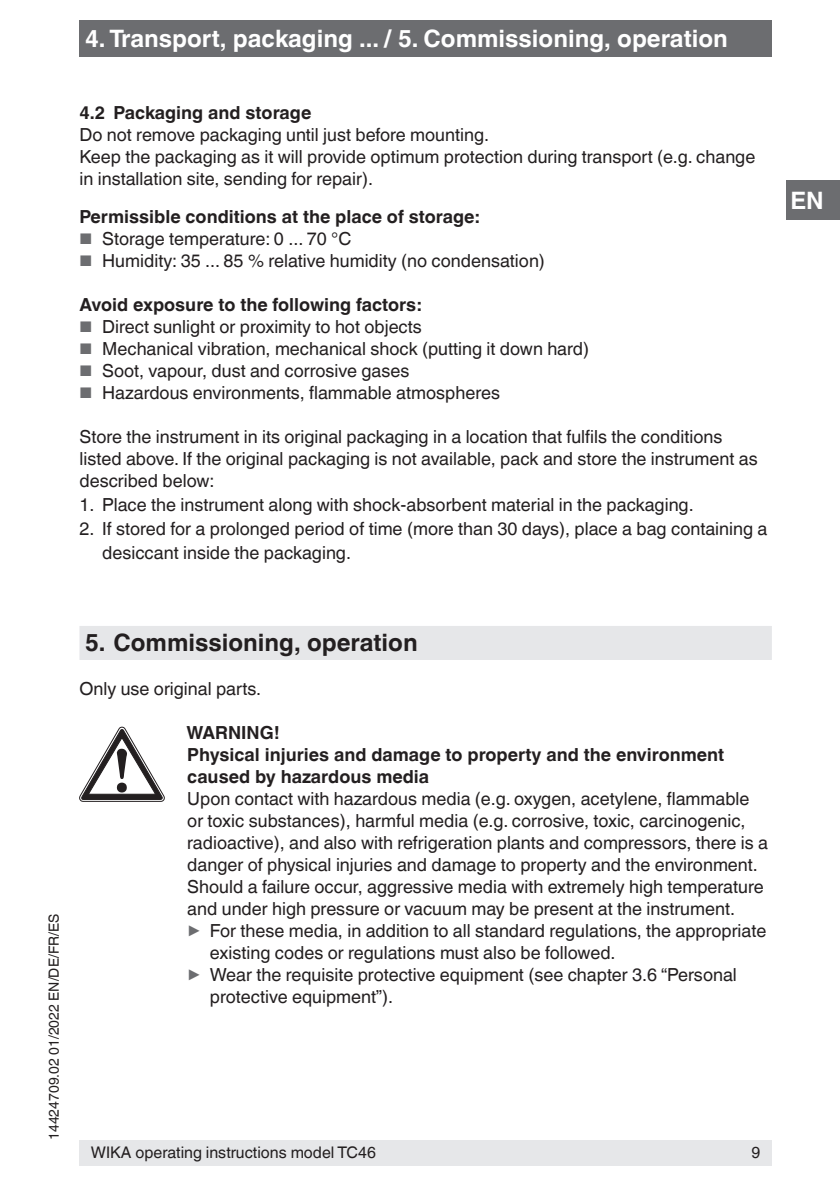
<style>
.page{position:relative;width:840px;height:1191px;background:#fff}
.page>*{position:absolute;margin:0;border:0;box-sizing:border-box;transform-origin:0 0}
.t1{font:700 24px "Helvetica World";color:#fff}
.t2{font:700 24px "Helvetica World";color:#231f20}
.t3{font:18px/22px "Helvetica World";color:#231f20}
.t4{font:700 18px/21.6px "Helvetica World";color:#231f20}
.t5{font:16px "Helvetica World";color:#231f20}
.t6{font:14px "Helvetica World";color:#231f20}
.s1{font-size:15.4px;color:#6c6d70}
.s2{font-size:17.8px;color:#6c6d70}
</style>
<div class="page">
<div style="left:79px;top:1140px;width:692px;height:25px;background:#e6e7e9"></div>
<div style="left:79px;top:20px;width:692px;height:37px;background:#6c6d70"></div>
<div style="left:785px;top:180px;width:54px;height:40px;background:#6c6d70"></div>
<div style="left:79px;top:626px;width:692px;height:34px;background:#e6e7e9"></div>
<svg style="left:79px;top:727px;width:85px;height:74px"></svg>
<h1 class="t1" style="left:85px;top:25px;width:643px">4. Transport, packaging ... / 5. Commissioning, operation</h1>
<p class="t4" style="left:79px;top:102px;width:233px">4.2 Packaging and storage</p>
<p class="t3" style="left:79px;top:124px;width:677px">Do not remove packaging until just before mounting.<br>Keep the packaging as it will provide optimum protection during transport (e.g. change in installation site, sending for repair).</p>
<p class="t4" style="left:79px;top:206px;width:401px">Permissible conditions at the place of storage:</p>
<p class="t3" style="left:79px;top:228px;width:273px"><span class="s1">■</span> Storage temperature: 0 ... 70 °C</p>
<p class="t3" style="left:79px;top:250px;width:466px"><span class="s1">■</span> Humidity: 35 ... 85 % relative humidity (no condensation)</p>
<p class="t4" style="left:79px;top:294px;width:343px">Avoid exposure to the following factors:</p>
<p class="t3" style="left:79px;top:316px;width:344px"><span class="s1">■</span> Direct sunlight or proximity to hot objects</p>
<p class="t3" style="left:79px;top:338px;width:511px"><span class="s1">■</span> Mechanical vibration, mechanical shock (putting it down hard)</p>
<p class="t3" style="left:79px;top:360px;width:331px"><span class="s1">■</span> Soot, vapour, dust and corrosive gases</p>
<p class="t3" style="left:79px;top:382px;width:422px"><span class="s1">■</span> Hazardous environments, flammable atmospheres</p>
<p class="t3" style="left:79px;top:426px;width:679px">Store the instrument in its original packaging in a location that fulfils the conditions listed above. If the original packaging is not available, pack and store the instrument as described below:</p>
<p class="t3" style="left:79px;top:494px;width:615px">1. Place the instrument along with shock-absorbent material in the packaging.</p>
<p class="t3" style="left:102px;top:517px;width:666px;line-height:24px;text-indent:-23px">2. If stored for a prolonged period of time (more than 30 days), place a bag containing a desiccant inside the packaging.</p>
<h1 class="t1" style="left:789px;top:186px;width:35px">EN</h1>
<p class="t6" style="left:46px;top:1140px;width:228px;rotate:-90deg">14424709.02 01/2022 EN/DE/FR/ES</p>
<h1 class="t2" style="left:85px;top:629px;width:334px">5. Commissioning, operation</h1>
<p class="t3" style="left:79px;top:678px;width:183px">Only use original parts.</p>
<p class="t4" style="left:186px;top:722px;width:539px">WARNING!<br>Physical injuries and damage to property and the environment caused by hazardous media</p>
<p class="t3" style="left:187px;top:787px;width:563px">Upon contact with hazardous media (e.g. oxygen, acetylene, flammable</p>
<p class="t3" style="left:187px;top:809px;width:559px">or toxic substances), harmful media (e.g. corrosive, toxic, carcinogenic,</p>
<p class="t3" style="left:187px;top:831px;width:582px">radioactive), and also with refrigeration plants and compressors, there is a</p>
<p class="t3" style="left:187px;top:853px;width:571px">danger of physical injuries and damage to property and the environment.</p>
<p class="t3" style="left:187px;top:875px;width:577px">Should a failure occur, aggressive media with extremely high temperature</p>
<p class="t3" style="left:187px;top:897px;width:549px">and under high pressure or vacuum may be present at the instrument.</p>
<p class="t3" style="left:187px;top:919px;width:580px"><span class="s2">▶</span> For these media, in addition to all standard regulations, the appropriate</p>
<p class="t3" style="left:210px;top:941px;width:407px">existing codes or regulations must also be followed.</p>
<p class="t3" style="left:187px;top:963px;width:550px"><span class="s2">▶</span> Wear the requisite protective equipment (see chapter 3.6 “Personal</p>
<p class="t3" style="left:210px;top:985px;width:184px">protective equipment”).</p>
<p class="t5" style="left:91px;top:1143px;width:286px">WIKA operating instructions model TC46</p>
<p class="t5" style="left:751px;top:1143px;width:10px">9</p>
</div>
